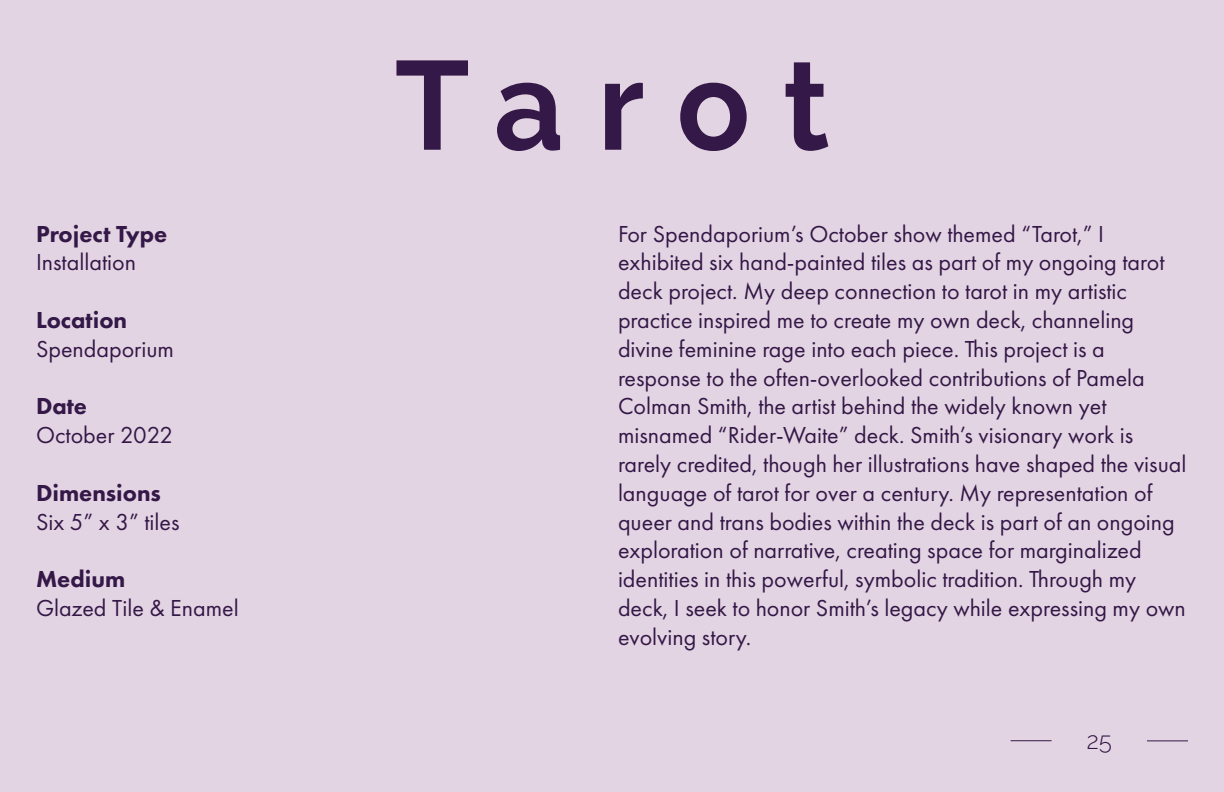
<style>
.page{position:relative;width:1224px;height:792px;background:#e3d4e3}
.page>*{position:absolute;margin:0;border:0;box-sizing:border-box;transform-origin:0 0}
.t1{font:700 125.8px "Raleway";letter-spacing:.27em;color:#341847;scale:.96 1}
.t2{font:24px/28.8px "Futura PT";color:#341847}
.t3{font:800 24px "Futura PT";color:#341847}
.t4{font:300 24px "Raleway";color:#341847}
</style>
<div class="page">
<hr style="left:1011px;top:740px;width:41px;height:1px;background:#341847">
<hr style="left:1147px;top:740px;width:41px;height:1px;background:#341847">
<p class="t3" style="left:36px;top:218px;width:133px">Project Type</p>
<p class="t2" style="left:36px;top:248px;width:101px">Installation</p>
<p class="t3" style="left:36px;top:305px;width:93px">Location</p>
<p class="t2" style="left:36px;top:334px;width:140px">Spendaporium</p>
<p class="t3" style="left:36px;top:391px;width:53px">Date</p>
<p class="t2" style="left:36px;top:421px;width:139px">October 2022</p>
<p class="t3" style="left:36px;top:478px;width:126px">Dimensions</p>
<p class="t2" style="left:36px;top:507px;width:145px">Six 5” x 3” tiles</p>
<p class="t3" style="left:36px;top:564px;width:91px">Medium</p>
<p class="t2" style="left:36px;top:593px;width:204px">Glazed Tile &amp; Enamel</p>
<h1 class="t1" style="left:395px;top:34px;width:454px">Tarot</h1>
<p class="t2" style="left:618px;top:219px;width:570px">For Spendaporium’s October show themed “Tarot,” I exhibited six hand-painted tiles as part of my ongoing tarot deck project. My deep connection to tarot in my artistic practice inspired me to create my own deck, channeling divine feminine rage into each piece. This project is a response to the often-overlooked contributions of Pamela Colman Smith, the artist behind the widely known yet misnamed “Rider-Waite” deck. Smith’s visionary work is rarely credited, though her illustrations have shaped the visual language of tarot for over a century. My representation of queer and trans bodies within the deck is part of an ongoing exploration of narrative, creating space for marginalized identities in this powerful, symbolic tradition. Through my deck, I seek to honor Smith’s legacy while expressing my own evolving story.</p>
<p class="t4" style="left:1086px;top:727px;width:27px">25</p>
</div>
